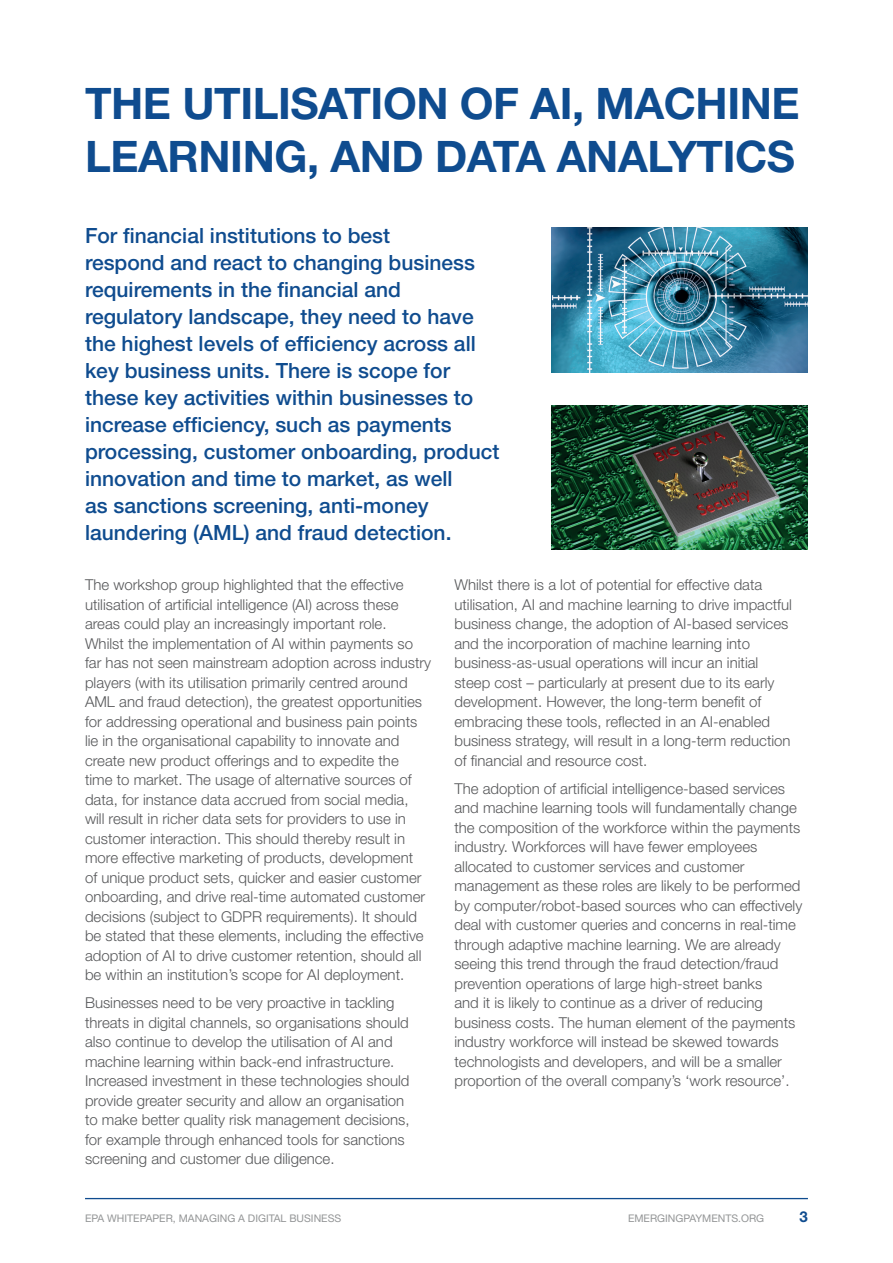
<style>
.page{position:relative;width:893px;height:1263px;background:#fff}
.page>*{position:absolute;margin:0;border:0;box-sizing:border-box;transform-origin:0 0}
.t1{font:700 43.5px/52.9px "Helvetica Neue";letter-spacing:-.01em;color:#0f4c8f}
.t2{font:500 21px/27px "Helvetica Neue";color:#0f4c8f}
.t3{font:300 15px/19.5px "Helvetica Neue";color:#57585a}
.t4{font:700 15px "Helvetica Neue";color:#0f4c8f}
.t5{font:10.5px "Helvetica Neue";color:#939596}
</style>
<div class="page">
<img style="left:552px;top:227px;width:256px;height:145px">
<img style="left:552px;top:405px;width:256px;height:145px">
<hr style="left:85px;top:1198px;width:723px;height:1px;background:#0f4c8f">
<h1 class="t1" style="left:85px;top:76px;width:716px">THE UTILISATION OF AI, MACHINE<br>LEARNING, AND DATA ANALYTICS</h1>
<p class="t2" style="left:85px;top:222px;width:416px">For financial institutions to best<br>respond and react to changing business requirements in the financial and regulatory landscape, they need to have the highest levels of efficiency across all key business units. There is scope for these key activities within businesses to increase efficiency, such as payments processing, customer onboarding, product innovation and time to market, as well<br>as sanctions screening, anti-money laundering (AML) and fraud detection.</p>
<p class="t3" style="left:85px;top:575px;width:348px">The workshop group highlighted that the effective utilisation of artificial intelligence (AI) across these areas could play an increasingly important role.<br>Whilst the implementation of AI within payments so far has not seen mainstream adoption across industry players (with its utilisation primarily centred around AML and fraud detection), the greatest opportunities for addressing operational and business pain points lie in the organisational capability to innovate and create new product offerings and to expedite the<br>time to market. The usage of alternative sources of data, for instance data accrued from social media, will result in richer data sets for providers to use in customer interaction. This should thereby result in more effective marketing of products, development<br>of unique product sets, quicker and easier customer onboarding, and drive real-time automated customer decisions (subject to GDPR requirements). It should be stated that these elements, including the effective adoption of AI to drive customer retention, should all be within an institution’s scope for AI deployment.</p>
<p class="t3" style="left:85px;top:993px;width:326px">Businesses need to be very proactive in tackling threats in digital channels, so organisations should also continue to develop the utilisation of AI and machine learning within back-end infrastructure.<br>Increased investment in these technologies should provide greater security and allow an organisation to make better quality risk management decisions, for example through enhanced tools for sanctions screening and customer due diligence.</p>
<p class="t3" style="left:454px;top:575px;width:339px">Whilst there is a lot of potential for effective data utilisation, AI and machine learning to drive impactful business change, the adoption of AI-based services and the incorporation of machine learning into business-as-usual operations will incur an initial steep cost – particularly at present due to its early development. However, the long-term benefit of embracing these tools, reflected in an AI-enabled business strategy, will result in a long-term reduction of financial and resource cost.</p>
<p class="t3" style="left:454px;top:778px;width:349px">The adoption of artificial intelligence-based services and machine learning tools will fundamentally change the composition of the workforce within the payments industry. Workforces will have fewer employees allocated to customer services and customer management as these roles are likely to be performed by computer/robot-based sources who can effectively deal with customer queries and concerns in real-time through adaptive machine learning. We are already seeing this trend through the fraud detection/fraud prevention operations of large high-street banks<br>and it is likely to continue as a driver of reducing business costs. The human element of the payments industry workforce will instead be skewed towards technologists and developers, and will be a smaller proportion of the overall company’s ‘work resource’.</p>
<p class="t5" style="left:85px;top:1212px;width:258px">EPA WHITEPAPER, MANAGING A DIGITAL BUSINESS</p>
<p class="t5" style="left:628px;top:1212px;width:138px">EMERGINGPAYMENTS.ORG</p>
<p class="t4" style="left:800px;top:1207px;width:10px">3</p>
</div>
